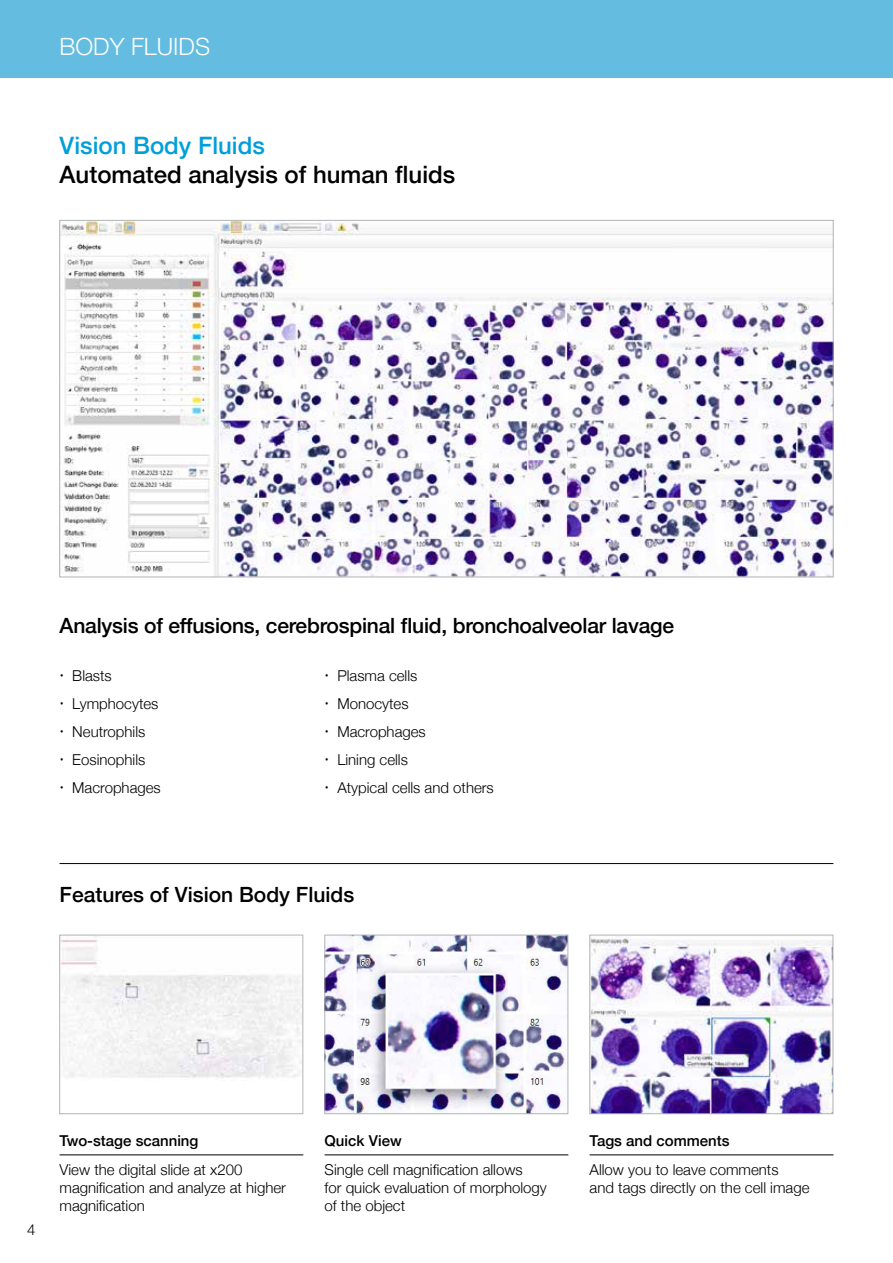
<style>
.page{position:relative;width:893px;height:1263px;background:#fff}
.page>*{position:absolute;margin:0;border:0;box-sizing:border-box;transform-origin:0 0}
.t1{font:500 24px "Helvetica Neue";color:#000}
.t2{font:500 24px "Helvetica Neue";color:#009fdb}
.t3{font:300 24px "Helvetica Neue LTCYR";color:#fff}
.t4{font:500 21px "Helvetica Neue";letter-spacing:-.01em;color:#000}
.t5{font:300 15px/28px "Helvetica Neue";color:#000}
.t6{font:500 15px "Helvetica Neue";color:#000}
</style>
<div class="page">
<div style="left:0;top:0;width:893px;height:77px;background:#64bde1"></div>
<hr style="left:60px;top:863px;width:773px;height:1px;background:#000">
<img style="left:62px;top:940px;width:239px;height:138px">
<div style="left:60px;top:935px;width:243px;height:179px;border:1px solid #b1b4b6"></div>
<img style="left:327px;top:937px;width:239px;height:175px">
<div style="left:325px;top:935px;width:243px;height:179px;border:1px solid #b1b4b6"></div>
<hr style="left:60px;top:1154px;width:243px;height:1px;background:#000">
<hr style="left:325px;top:1154px;width:243px;height:1px;background:#000">
<hr style="left:590px;top:1154px;width:243px;height:1px;background:#000">
<img style="left:62px;top:222px;width:769px;height:353px">
<img style="left:592px;top:937px;width:239px;height:175px">
<div style="left:590px;top:935px;width:243px;height:179px;border:1px solid #b1b4b6"></div>
<h1 class="t3" style="left:60px;top:33px;width:152px">BODY FLUIDS</h1>
<h1 class="t2" style="left:60px;top:126px;width:207px">Vision Body Fluids</h1>
<h1 class="t1" style="left:60px;top:155px;width:397px">Automated analysis of human fluids</h1>
<h2 class="t4" style="left:60px;top:609px;width:616px">Analysis of effusions, cerebrospinal fluid, bronchoalveolar lavage</h2>
<p class="t5" style="left:72px;top:660px;width:90px">Blasts<br>Lymphocytes<br>Neutrophils<br>Eosinophils<br>Macrophages</p>
<p class="t5" style="left:337px;top:660px;width:158px">Plasma cells<br>Monocytes<br>Macrophages<br>Lining cells<br>Atypical cells and others</p>
<h2 class="t4" style="left:60px;top:877px;width:296px">Features of Vision Body Fluids</h2>
<p class="t5" style="left:27px;top:1215px;width:10px">4</p>
<p class="t6" style="left:60px;top:1129px;width:140px">Two-stage scanning</p>
<p class="t5" style="left:60px;top:1159px;width:228px;line-height:18px">View the digital slide at x200 magnification and analyze at higher magnification</p>
<p class="t6" style="left:325px;top:1129px;width:79px">Quick View</p>
<p class="t5" style="left:325px;top:1159px;width:224px;line-height:18px">Single cell magnification allows<br>for quick evaluation of morphology of the object</p>
<p class="t6" style="left:590px;top:1129px;width:141px">Tags and comments</p>
<p class="t5" style="left:590px;top:1159px;width:221px;line-height:18px">Allow you to leave comments<br>and tags directly on the cell image</p>
</div>
